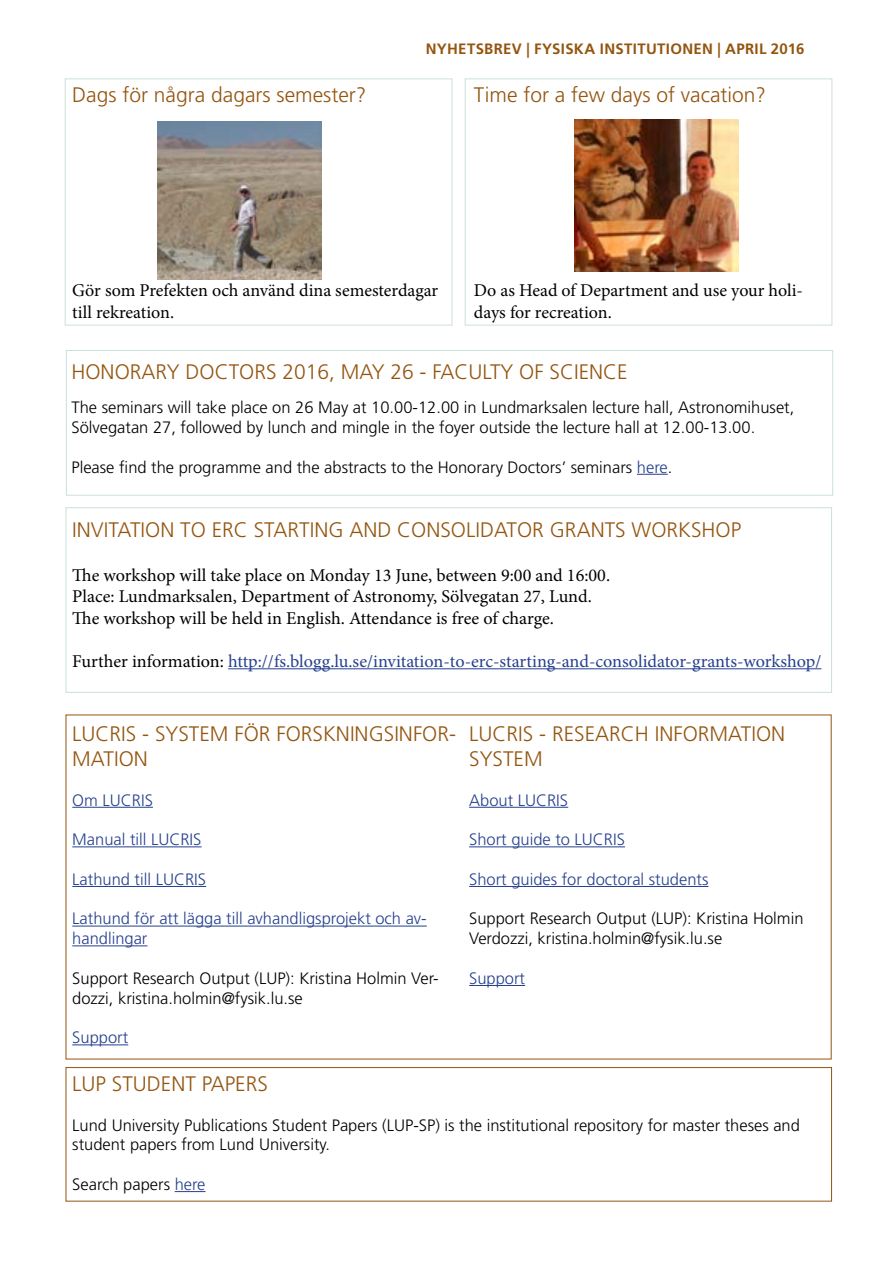
<style>
.page{position:relative;width:893px;height:1263px;background:#fff}
.page>*{position:absolute;margin:0;border:0;box-sizing:border-box;transform-origin:0 0}
.t1{font:300 21px/25.2px "Frutiger LT Std";color:#945510}
.t2{font:18px/21.6px "Minion Pro";letter-spacing:-.005em;color:#000}
.t3{font:18px "Minion Pro";letter-spacing:-.005em;color:#25408f}
.t4{font:300 16.5px/19.8px "Frutiger LT Std";color:#000}
.t5{font:300 16.5px/19.8px "Frutiger LT Std";color:#25408f}
.t6{font:700 15px "Frutiger LT Std";letter-spacing:.02em;color:#945510}
.s1{color:#25408f}
.s2{color:#000}
</style>
<div class="page">
<div style="left:66px;top:350px;width:767px;height:145px;border:1px solid #cce0da"></div>
<div style="left:465px;top:79px;width:367px;height:246px;border:1px solid #cce0da"></div>
<div style="left:65px;top:79px;width:387px;height:246px;border:1px solid #cce0da"></div>
<img style="left:157px;top:121px;width:164px;height:158px">
<img style="left:574px;top:120px;width:164px;height:151px">
<hr style="left:637px;top:474px;width:31px;height:1px;background:#25408f">
<hr style="left:228px;top:668px;width:593px;height:1px;background:#25408f">
<hr style="left:72px;top:807px;width:81px;height:1px;background:#25408f">
<hr style="left:72px;top:846px;width:130px;height:1px;background:#25408f">
<hr style="left:72px;top:886px;width:134px;height:1px;background:#25408f">
<hr style="left:72px;top:926px;width:355px;height:1px;background:#25408f">
<hr style="left:72px;top:945px;width:75px;height:1px;background:#25408f">
<hr style="left:72px;top:1044px;width:56px;height:1px;background:#25408f">
<hr style="left:175px;top:1191px;width:31px;height:1px;background:#25408f">
<hr style="left:469px;top:807px;width:99px;height:1px;background:#25408f">
<hr style="left:469px;top:846px;width:156px;height:1px;background:#25408f">
<hr style="left:469px;top:886px;width:239px;height:1px;background:#25408f">
<hr style="left:469px;top:985px;width:56px;height:1px;background:#25408f">
<div style="left:66px;top:507px;width:766px;height:185px;border:1px solid #cce0da"></div>
<div style="left:66px;top:1067px;width:766px;height:134px;border:1px solid #945510"></div>
<p class="t1" style="left:72px;top:82px;width:296px">Dags för några dagars semester?</p>
<p class="t6" style="left:426px;top:40px;width:380px">NYHETSBREV | FYSISKA INSTITUTIONEN | APRIL 2016</p>
<p class="t1" style="left:474px;top:82px;width:294px">Time for a few days of vacation?</p>
<p class="t2" style="left:72px;top:279px;width:367px">Gör som Prefekten och använd dina semesterdagar till rekreation.</p>
<p class="t2" style="left:474px;top:279px;width:331px">Do as Head of Department and use your holi&shy;days for recreation.</p>
<p class="t1" style="left:71px;top:359px;width:558px">HONORARY DOCTORS 2016, MAY 26 - FACULTY OF SCIENCE</p>
<p class="t4" style="left:71px;top:398px;width:724px">The seminars will take place on 26 May at 10.00-12.00 in Lundmarksalen lecture hall, Astronomihuset,<br>Sölvegatan 27, followed by lunch and mingle in the foyer outside the lecture hall at 12.00-13.00.</p>
<p class="t4" style="left:71px;top:457px;width:602px">Please find the programme and the abstracts to the Honorary Doctors’ seminars <span class="s1">here</span>.</p>
<p class="t1" style="left:72px;top:518px;width:670px">INVITATION TO ERC STARTING AND CONSOLIDATOR GRANTS WORKSHOP</p>
<p class="t2" style="left:72px;top:564px;width:539px">The workshop will take place on Monday 13 June, between 9:00 and 16:00.<br>Place: Lundmarksalen, Department of Astronomy, Sölvegatan 27, Lund.<br>The workshop will be held in English. Attendance is free of charge.</p>
<p class="t3" style="left:72px;top:649px;width:751px"><span class="s2">Further information:</span> http://fs.blogg.lu.se/invitation-to-erc-starting-and-consolidator-grants-workshop/</p>
<p class="t1" style="left:72px;top:721px;width:385px">LUCRIS - SYSTEM FÖR FORSKNINGSINFOR-<br>MATION</p>
<p class="t5" style="left:72px;top:790px;width:82px">Om LUCRIS</p>
<p class="t5" style="left:72px;top:830px;width:131px">Manual till LUCRIS</p>
<p class="t5" style="left:72px;top:869px;width:135px">Lathund till LUCRIS</p>
<p class="t5" style="left:72px;top:909px;width:356px">Lathund för att lägga till avhandligsprojekt och av&shy;handlingar</p>
<p class="t4" style="left:72px;top:968px;width:368px">Support Research Output (LUP): Kristina Holmin Ver&shy;dozzi, kristina.holmin@fysik.lu.se</p>
<p class="t5" style="left:72px;top:1028px;width:57px">Support</p>
<p class="t1" style="left:72px;top:1071px;width:197px">LUP STUDENT PAPERS</p>
<p class="t4" style="left:72px;top:1115px;width:729px">Lund University Publications Student Papers (LUP-SP) is the institutional repository for master theses and student papers from Lund University.</p>
<p class="t4" style="left:72px;top:1174px;width:135px">Search papers <span class="s1">here</span></p>
<p class="t1" style="left:469px;top:721px;width:317px">LUCRIS - RESEARCH INFORMATION<br>SYSTEM</p>
<p class="t5" style="left:469px;top:790px;width:101px">About LUCRIS</p>
<p class="t5" style="left:469px;top:830px;width:157px">Short guide to LUCRIS</p>
<p class="t5" style="left:469px;top:869px;width:241px">Short guides for doctoral students</p>
<p class="t4" style="left:469px;top:909px;width:336px">Support Research Output (LUP): Kristina Holmin<br>Verdozzi, kristina.holmin@fysik.lu.se</p>
<p class="t5" style="left:469px;top:968px;width:57px">Support</p>
</div>
